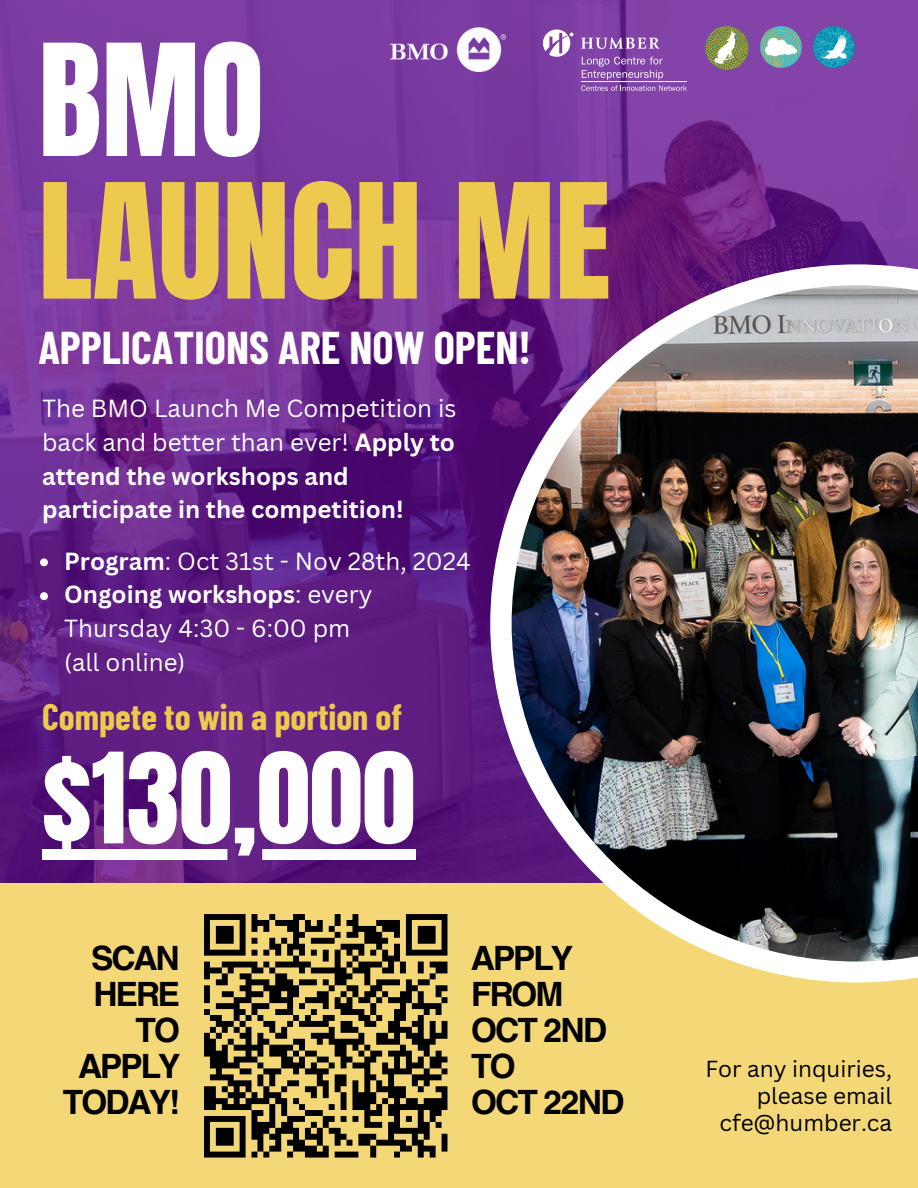
<style>
.page{position:relative;width:918px;height:1188px;background:#fff}
.page>*{position:absolute;margin:0;border:0;box-sizing:border-box;transform-origin:0 0}
.t1{font:135.75px "Anton";color:#edc94e}
.t2{font:132px "Anton";color:#fff}
.t3{font:106.65px "Anton";color:#fff}
.t4{font:700 44.85px "Barlow Condensed";color:#fff}
.t5{font:700 36px "Barlow Condensed";color:#edc94e}
.t6{font:700 33.45px/36px "Helvetica World";letter-spacing:-.06em;color:#000;text-align:right}
.t7{font:700 24.15px/33.8px "Canva Sans";color:#fff}
.t8{font:24.15px/33.8px "Canva Sans";color:#fff}
.t9{font:22.65px/27px "Canva Sans";color:#000;text-align:right}
.s1{font-weight:400}
.s2{font-weight:700}
</style>
<div class="page">
<img style="left:0;top:0;width:918px;height:884px">
<div style="left:0;top:884px;width:918px;height:304px;background:#f4d777"></div>
<svg style="left:490px;top:264px;width:428px;height:718px"></svg>
<img style="left:512px;top:285px;width:406px;height:677px">
<svg style="left:204px;top:914px;width:244px;height:244px"></svg>
<img style="left:812px;top:24px;width:45px;height:45px">
<img style="left:758px;top:24px;width:45px;height:45px">
<img style="left:704px;top:24px;width:47px;height:47px">
<svg style="left:581px;top:38px;width:78px;height:11px"></svg>
<svg style="left:543px;top:29px;width:30px;height:28px"></svg>
<svg style="left:581px;top:57px;width:106px;height:34px;background:#9560b4"></svg>
<img style="left:391px;top:27px;width:114px;height:44px">
<div style="left:42px;top:849px;width:373px;height:10px;background:#fff"></div>
<svg style="left:40px;top:558px;width:8px;height:8px"></svg>
<svg style="left:40px;top:592px;width:8px;height:8px"></svg>
<p class="t2" style="left:38px;top:6px;width:227px">BMO</p>
<h1 class="t1" style="left:38px;top:144px;width:574px">LAUNCH ME</h1>
<p class="t4" style="left:38px;top:319px;width:494px">APPLICATIONS ARE NOW OPEN!</p>
<h3 class="t7" style="left:42px;top:391px;width:416px"><span class="s1">The BMO Launch Me Competition is back and better than ever!</span> Apply to attend the workshops and participate in the competition!</h3>
<p class="t8" style="left:64px;top:543px;width:408px"><span class="s2">Program</span>: Oct 31st - Nov 28th, 2024</p>
<h5 class="t8" style="left:64px;top:577px;width:310px"><span class="s2">Ongoing workshops</span>: every<br>Thursday 4:30 - 6:00 pm (all online)</h5>
<p class="t5" style="left:42px;top:694px;width:362px">Compete to win a portion of</p>
<p class="t3" style="left:42px;top:722px;width:375px">$130,000</p>
<h2 class="t6" style="left:63px;top:936px;width:119px">SCAN<br>HERE<br>TO<br>APPLY<br>TODAY!</h2>
<h4 class="t6" style="left:471px;top:936px;width:155px;text-align:left">APPLY<br>FROM<br>OCT 2ND<br>TO<br>OCT 22ND</h4>
<p class="t9" style="left:705px;top:1055px;width:188px">For any inquiries, please email cfe@humber.ca</p>
</div>
